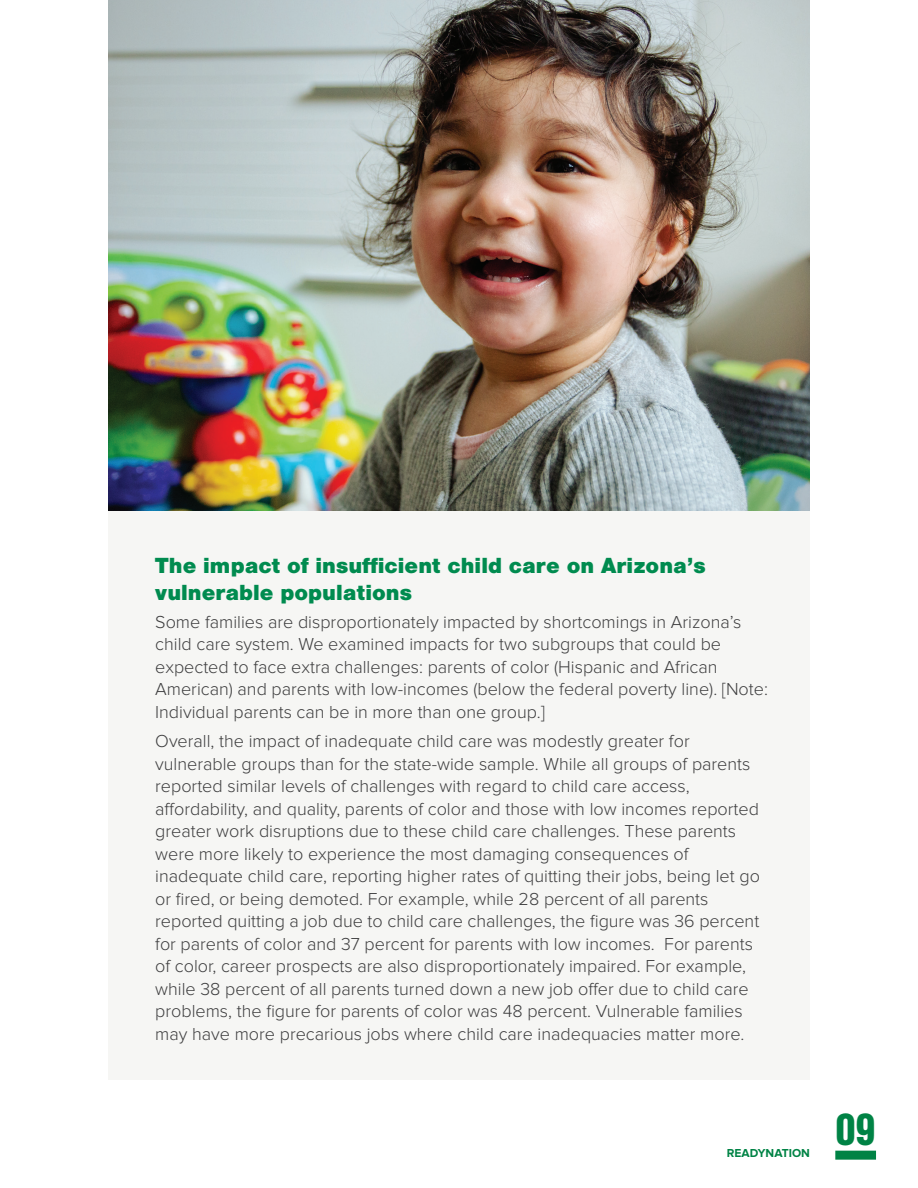
<style>
.page{position:relative;width:918px;height:1188px;background:#fff}
.page>*{position:absolute;margin:0;border:0;box-sizing:border-box;transform-origin:0 0}
.t1{font:900 43.5px "Nimbus San Con L";color:#008345}
.t2{font:900 22.65px/27.3px "Nimbus San";color:#008b4f}
.SB_body{font:300 18px/22.5px "Proxima Nova";color:#3e3e3f}
.t3{font:700 12px "Proxima Nova";color:#008345}
</style>
<div class="page">
<div style="left:835px;top:1151px;width:41px;height:9px;background:#008345"></div>
<div style="left:108px;top:510px;width:702px;height:570px;background:#f6f6f4"></div>
<img style="left:108px;top:0;width:702px;height:510px">
<h1 class="t2" style="left:155px;top:551px;width:552px">The impact of insufficient child care on Arizona’s vulnerable populations</h1>
<p class="SB_body" style="left:155px;top:611px;width:614px">Some families are disproportionately impacted by shortcomings in Arizona’s child care system. We examined impacts for two subgroups that could be expected to face extra challenges: parents of color (Hispanic and African American) and parents with low-incomes (below the federal poverty line). [Note:<br>Individual parents can be in more than one group.]</p>
<p class="SB_body" style="left:155px;top:731px;width:606px">Overall, the impact of inadequate child care was modestly greater for vulnerable groups than for the state-wide sample. While all groups of parents reported similar levels of challenges with regard to child care access, affordability, and quality, parents of color and those with low incomes reported greater work disruptions due to these child care challenges. These parents were more likely to experience the most damaging consequences of inadequate child care, reporting higher rates of quitting their jobs, being let go or fired, or being demoted. For example, while 28 percent of all parents reported quitting a job due to child care challenges, the figure was 36 percent for parents of color and 37 percent for parents with low incomes. For parents of color, career prospects are also disproportionately impaired. For example, while 38 percent of all parents turned down a new job offer due to child care problems, the figure for parents of color was 48 percent. Vulnerable families may have more precarious jobs where child care inadequacies matter more.</p>
<p class="t3" style="left:727px;top:1146px;width:85px">READYNATION</p>
<h1 class="t1" style="left:836px;top:1097px;width:42px">09</h1>
</div>
